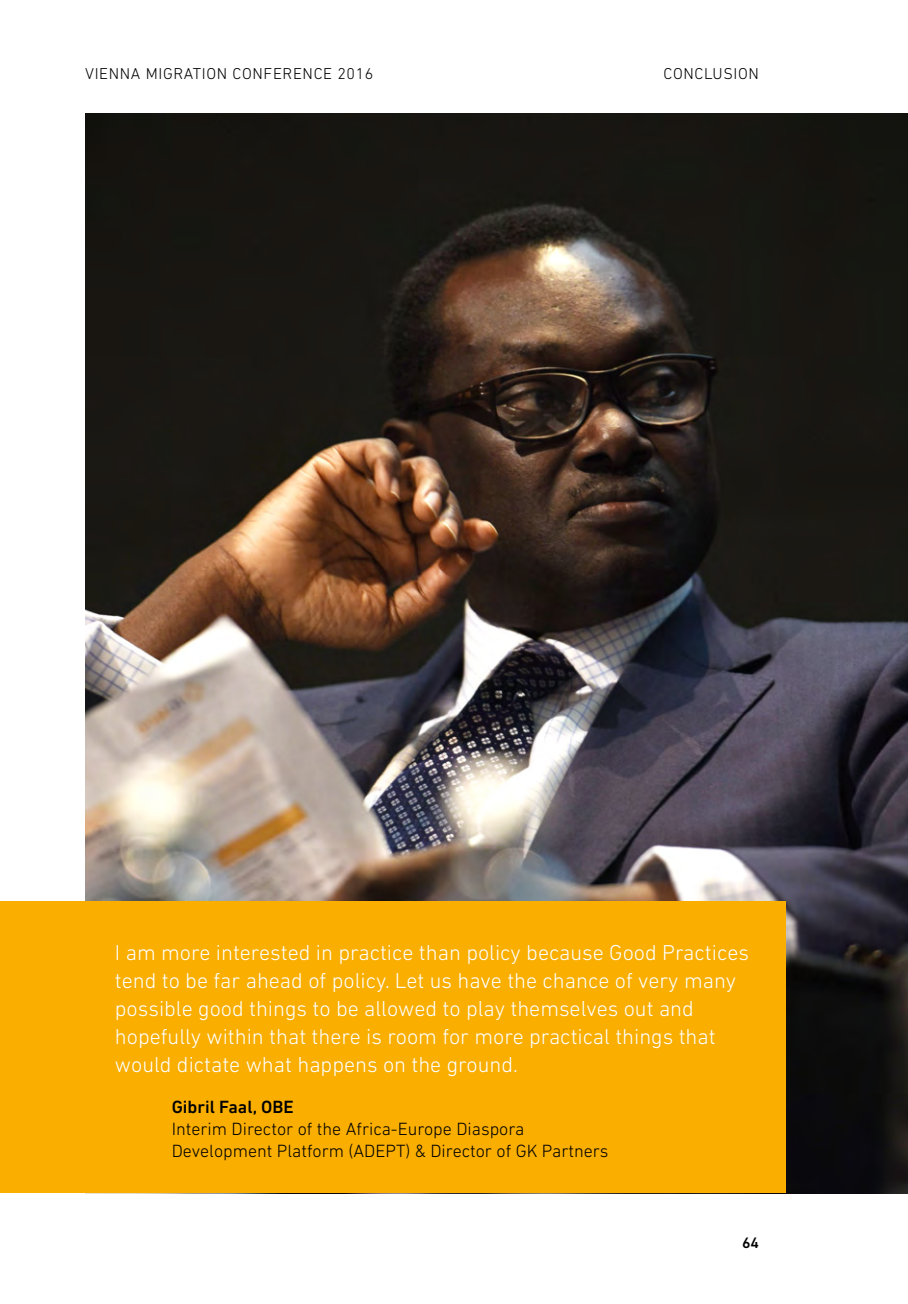
<style>
.page{position:relative;width:908px;height:1304px;background:#fff}
.page>*{position:absolute;margin:0;border:0;box-sizing:border-box;transform-origin:0 0}
.t1{font:300 22px/28px "DIN Next LT Pro";color:#fff}
.t2{font:300 18px/22px "DIN Next LT Pro";color:#000}
.t3{font:500 18px "DIN Next LT Pro";color:#000}
.t4{font:300 16px "DIN Next LT Pro";letter-spacing:.04em;color:#000}
.t5{font:500 15.4px "DIN Next LT Pro";color:#000}
</style>
<div class="page">
<img style="left:85px;top:113px;width:822px;height:1080px">
<div style="left:0;top:901px;width:785px;height:292px;background:#f9ae00"></div>
<p class="t4" style="left:85px;top:65px;width:289px">VIENNA MIGRATION CONFERENCE 2016</p>
<p class="t4" style="left:663px;top:65px;width:97px">CONCLUSION</p>
<p class="t1" style="left:115px;top:938px;width:635px">I am more interested in practice than policy because Good Practices tend to be far ahead of policy. Let us have the chance of very many possible good things to be allowed to play themselves out and hopefully within that there is room for more practical things that would dictate what happens on the ground.</p>
<p class="t3" style="left:171px;top:1097px;width:123px">Gibril Faal, OBE</p>
<p class="t2" style="left:171px;top:1118px;width:438px">Interim Director of the Africa-Europe Diaspora<br>Development Platform (ADEPT) &amp; Director of GK Partners</p>
<p class="t5" style="left:741px;top:1234px;width:18px">64</p>
</div>
